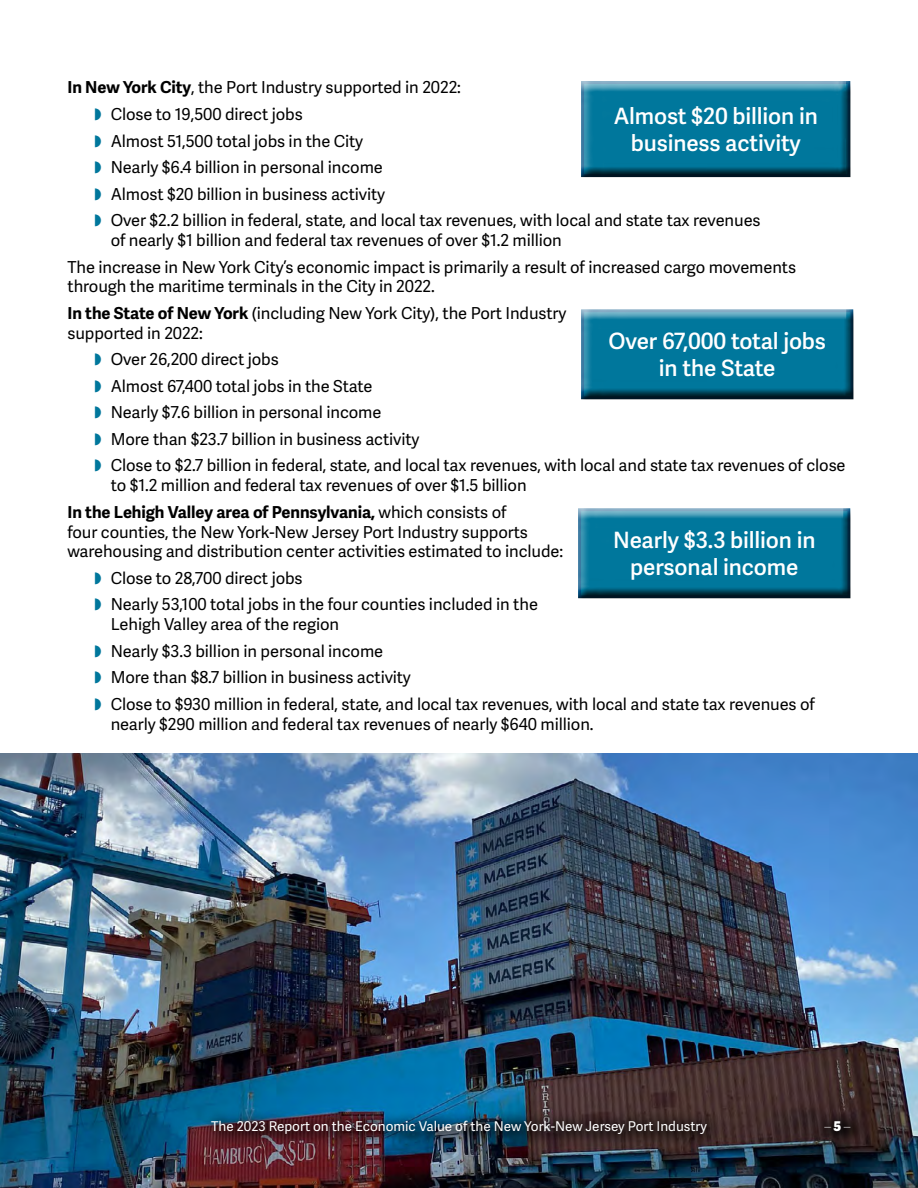
<style>
.page{position:relative;width:918px;height:1188px;background:#fff}
.page>*{position:absolute;margin:0;border:0;box-sizing:border-box;transform-origin:0 0}
.t1{font:600 22.5px/27px "Adelle Sans";letter-spacing:-.005em;color:#fff;text-align:center}
.t2{font:16.5px/26.5px "Adelle Sans";letter-spacing:-.005em;color:#000}
.t3{font:13.5px "Adelle Sans";color:#fff}
.t4{font:100 13.5px "Adelle Sans";color:#fff}
.s1{font-weight:700}
.s2{font-weight:800}
</style>
<div class="page">
<img style="left:0;top:754px;width:918px;height:434px">
<div style="left:200px;top:1109px;width:523px;height:41px;background:#000;opacity:.8"></div>
<div style="left:814px;top:1109px;width:52px;height:38px;background:#000;opacity:.8"></div>
<div style="left:575px;top:74px;width:287px;height:106px;background:#000;opacity:.75"></div>
<div style="left:575px;top:302px;width:289px;height:100px;background:#000;opacity:.75"></div>
<div style="left:572px;top:501px;width:289px;height:100px;background:#000;opacity:.75"></div>
<p class="t2" style="left:111px;top:75px;width:651px;text-indent:-43px"><span class="s1">In New York City</span>, the Port Industry supported in 2022:<br>Close to 19,500 direct jobs<br>Almost 51,500 total jobs in the City<br>Nearly $6.4 billion in personal income<br>Almost $20 billion in business activity<br>Over $2.2 billion in federal, state, and local tax revenues, with local and state tax revenues</p>
<p class="t2" style="left:68px;top:227px;width:730px;text-indent:43px">of nearly $1 billion and federal tax revenues of over $1.2 million<br>The increase in New York City’s economic impact is primarily a result of increased cargo movements</p>
<p class="t2" style="left:68px;top:274px;width:500px">through the maritime terminals in the City in 2022.<br><span class="s1">In the State of New York</span> (including New York City), the Port Industry</p>
<p class="t2" style="left:111px;top:320px;width:736px;text-indent:-43px">supported in 2022:<br>Over 26,200 direct jobs<br>Almost 67,400 total jobs in the State<br>Nearly $7.6 billion in personal income<br>More than $23.7 billion in business activity<br>Close to $2.7 billion in federal, state, and local tax revenues, with local and state tax revenues of close</p>
<p class="t2" style="left:68px;top:473px;width:461px;text-indent:43px">to $1.2 million and federal tax revenues of over $1.5 billion<br><span class="s1">In the Lehigh Valley area of Pennsylvania,</span> which consists of</p>
<p class="t2" style="left:68px;top:522px;width:497px;line-height:19.8px">four counties, the New York-New Jersey Port Industry supports warehousing and distribution center activities estimated to include:</p>
<p class="t2" style="left:111px;top:565px;width:429px">Close to 28,700 direct jobs<br>Nearly 53,100 total jobs in the four counties included in the</p>
<p class="t2" style="left:111px;top:612px;width:706px">Lehigh Valley area of the region<br>Nearly $3.3 billion in personal income<br>More than $8.7 billion in business activity<br>Close to $930 million in federal, state, and local tax revenues, with local and state tax revenues of</p>
<p class="t2" style="left:111px;top:711px;width:484px">nearly $290 million and federal tax revenues of nearly $640 million.</p>
<h1 class="t1" style="left:614px;top:103px;width:206px">Almost $20 billion in business activity</h1>
<h1 class="t1" style="left:608px;top:329px;width:219px">Over 67,000 total jobs in the State</h1>
<h1 class="t1" style="left:613px;top:527px;width:204px">Nearly $3.3 billion in personal income</h1>
<p class="t3" style="left:211px;top:1118px;width:497px">The 2023 Report on the Economic Value of the New York-New Jersey Port Industry</p>
<p class="t4" style="left:824px;top:1118px;width:28px">– <span class="s2">5</span> –</p>
</div>
